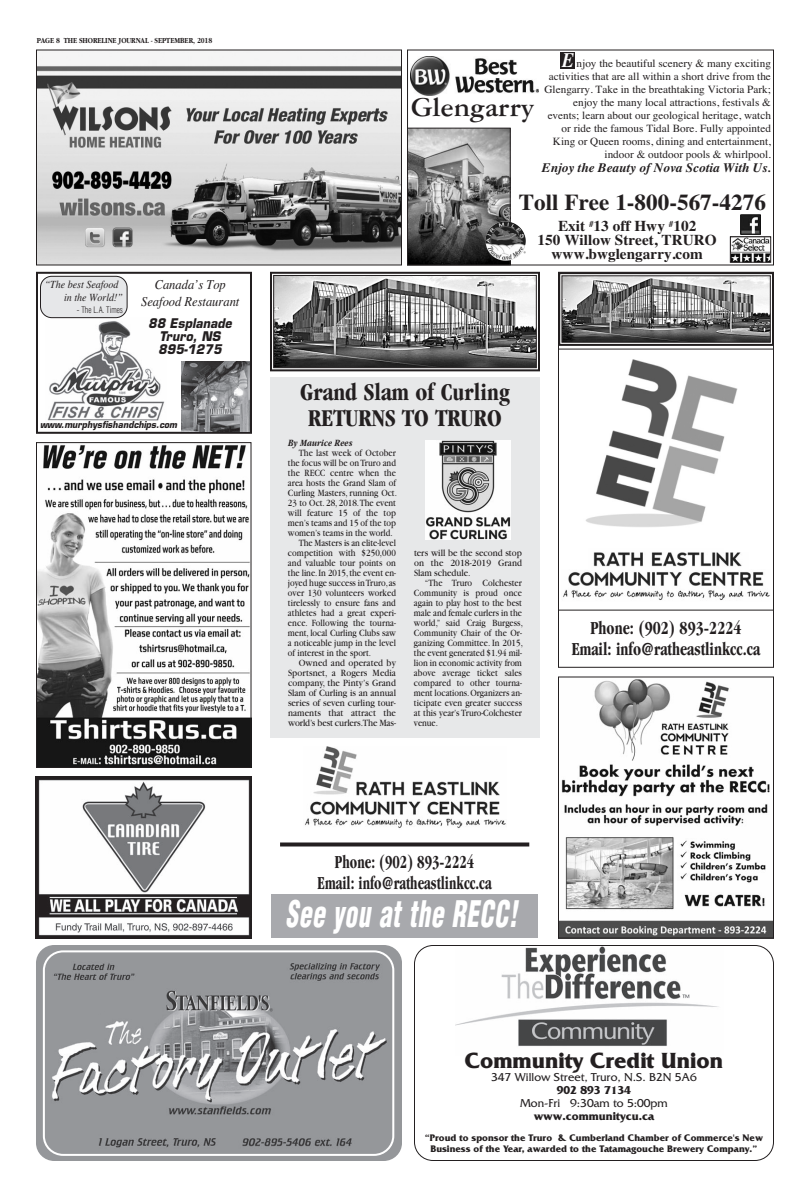
<style>
.page{position:relative;width:810px;height:1197px;background:#fff}
.page>*{position:absolute;margin:0;border:0;box-sizing:border-box;transform-origin:0 0}
.t1{font:italic 900 condensed 35.7px "Helvetica";color:#fff;scale:.7 1}
.t2{font:700 29.1px "Garamond Three";color:#231f20}
.t3{font:700 condensed 25px/26px "Garamond";color:#231f20;text-align:center;scale:.96 1}
.t4{font:700 23px "Friz Quadrata";color:#231f20}
.t5{font:700 22.7px "Times";color:#231f20}
.t6{font:italic 700 20.6px "Times";color:#fff;scale:.87 1}
.t7{font:700 condensed 19px/21px "Garamond";color:#231f20;text-align:center;scale:.78 1}
.t8{font:700 condensed 19px/21px "Garamond";color:#231f20;text-align:center;scale:.85 1}
.t9{font:700 15px/14px "Times";color:#231f20;text-align:center}
.t10{font:italic 13.6px/16.4px "Times";color:#231f20;text-align:center;scale:.92 1}
.t11{font:italic 700 13px "Times";color:#231f20}
.t12{font:italic 700 13px/13.1px "Eurostile";color:#231f20;text-align:center;scale:.92 1}
.t13{font:12px "Friz Quadrata";color:#231f20}
.t14{font:700 12px "Friz Quadrata";color:#231f20}
.t15{font:11px/13px "Times";color:#231f20;text-align:right}
.t16{font:italic 10.9px/13.1px "Times";color:#231f20;scale:.92 1}
.t17{font:10px/10px "Garamond";color:#231f20;text-align:justify;scale:.85 1}
.t18{font:10px/10px "Garamond";color:#231f20;text-align:justify;scale:.9 1}
.t19{font:700 10px/11px "Friz Quadrata";color:#231f20;text-align:center}
.t20{font:italic 700 10px "Garamond";color:#231f20;scale:.8 1}
.t21{font:italic 700 9.3px "Eurostile";color:#231f20;scale:.92 1}
.t22{font:300 condensed 8.7px "Helvetica";color:#231f20;scale:.92 1}
.t23{font:700 8px "Garamond";color:#231f20;scale:.85 1}
</style>
<div class="page">
<div style="left:270px;top:377px;width:270px;height:361px;background:#e7e8e9"></div>
<img style="left:425px;top:441px;width:86px;height:99px">
<img style="left:563px;top:572px;width:207px;height:28px">
<img style="left:593px;top:552px;width:149px;height:15px">
<img style="left:586px;top:360px;width:152px;height:167px">
<div style="left:725px;top:474px;width:49px;height:78px;background:#fff"></div>
<div style="left:272px;top:895px;width:266px;height:43px;background:#a8a9ad"></div>
<img style="left:38px;top:444px;width:212px;height:322px">
<div style="left:36px;top:442px;width:216px;height:326px;border:1px solid #231f20"></div>
<img style="left:741px;top:214px;width:20px;height:20px">
<div style="left:407px;top:50px;width:367px;height:216px;border:1px solid #231f20"></div>
<img style="left:732px;top:239px;width:37px;height:22px">
<div style="left:730px;top:237px;width:41px;height:26px;border:1px solid #231f20"></div>
<img style="left:409px;top:130px;width:100px;height:134px">
<div style="left:407px;top:128px;width:104px;height:138px;border:1px solid #231f20"></div>
<img style="left:410px;top:56px;width:129px;height:39px">
<div style="left:561px;top:53px;width:14px;height:16px;background:#231f20"></div>
<img style="left:507px;top:254px;width:14px;height:7px">
<svg style="left:414px;top:945px;width:360px;height:216px"></svg>
<img style="left:38px;top:52px;width:362px;height:212px">
<div style="left:36px;top:50px;width:366px;height:216px;border:1px solid #231f20"></div>
<div style="left:36px;top:272px;width:216px;height:162px;border:2px solid #231f20"></div>
<img style="left:47px;top:318px;width:118px;height:103px">
<img style="left:182px;top:362px;width:68px;height:70px">
<svg style="left:40px;top:276px;width:88px;height:42px"></svg>
<img style="left:36px;top:777px;width:216px;height:162px">
<div style="left:36px;top:945px;width:366px;height:216px;background:#95979a;border-radius:18px"></div>
<svg style="left:43px;top:950px;width:351px;height:206px"></svg>
<img style="left:47px;top:988px;width:343px;height:130px">
<img style="left:286px;top:960px;width:99px;height:26px">
<img style="left:235px;top:1137px;width:126px;height:15px">
<img style="left:96px;top:1135px;width:126px;height:14px">
<img style="left:52px;top:962px;width:86px;height:23px">
<div style="left:558px;top:272px;width:216px;height:396px;border:1px solid #231f20"></div>
<img style="left:560px;top:679px;width:212px;height:258px">
<div style="left:558px;top:676px;width:216px;height:263px;border:1px solid #231f20"></div>
<img style="left:564px;top:277px;width:205px;height:64px">
<div style="left:558px;top:272px;width:216px;height:74px;border:2px solid #231f20"></div>
<div style="left:562px;top:275px;width:209px;height:68px;border:1px solid #231f20"></div>
<svg style="left:280px;top:842px;width:249px;height:4px"></svg>
<img style="left:305px;top:747px;width:201px;height:82px">
<img style="left:275px;top:277px;width:260px;height:89px">
<div style="left:270px;top:272px;width:270px;height:99px;border:2px solid #231f20"></div>
<div style="left:273px;top:275px;width:264px;height:93px;border:1px solid #231f20"></div>
<p class="t23" style="left:37px;top:37px;width:208px">PAGE 8 THE SHORELINE JOURNAL - SEPTEMBER, 2018</p>
<p class="t16" style="left:64px;top:279px;width:66px;text-indent:-19px">“The best Seafood in the World!”</p>
<p class="t22" style="left:77px;top:306px;width:52px">- The L.A. Times</p>
<h3 class="t10" style="left:141px;top:278px;width:108px">Canada’s Top<br>Seafood Restaurant</h3>
<h3 class="t12" style="left:148px;top:318px;width:95px">88 Esplanade<br>Truro, NS<br>895-1275</h3>
<p class="t21" style="left:40px;top:421px;width:152px">www.murphysfishandchips.com</p>
<h3 class="t6" style="left:562px;top:53px;width:15px">E</h3>
<p class="t15" style="left:545px;top:57px;width:228px">njoy the beautiful scenery &amp; many exciting activities that are all within a short drive from the Glengarry. Take in the breathtaking Victoria Park; enjoy the many local attractions, festivals &amp; events; learn about our geological heritage, watch or ride the famous Tidal Bore. Fully appointed King or Queen rooms, dining and entertainment, indoor &amp; outdoor pools &amp; whirlpool.</p>
<h3 class="t11" style="left:542px;top:163px;width:230px">Enjoy the Beauty of Nova Scotia With Us.</h3>
<h2 class="t2" style="left:411px;top:96px;width:125px">Glengarry</h2>
<h3 class="t5" style="left:519px;top:194px;width:249px">Toll Free 1-800-567-4276</h3>
<h3 class="t9" style="left:538px;top:220px;width:181px">Exit <sup>#</sup>13 off Hwy <sup>#</sup>102<br>150 Willow Street, TRURO www.bwglengarry.com</h3>
<h3 class="t3" style="left:300px;top:382px;width:220px">Grand Slam of Curling<br>RETURNS TO TRURO</h3>
<p class="t20" style="left:288px;top:439px;width:82px">By Maurice Rees</p>
<p class="t17" style="left:299px;top:448px;width:116px">The last week of October</p>
<p class="t17" style="left:288px;top:458px;width:129px">the focus will be on Truro and</p>
<p class="t17" style="left:288px;top:468px;width:129px">the RECC centre when the</p>
<p class="t17" style="left:288px;top:478px;width:129px">area hosts the Grand Slam of</p>
<p class="t17" style="left:288px;top:488px;width:130px">Curling Masters, running Oct.</p>
<p class="t17" style="left:288px;top:498px;width:129px">23 to Oct. 28, 2018.The event</p>
<p class="t17" style="left:288px;top:508px;width:129px">will feature 15 of the top</p>
<p class="t17" style="left:288px;top:518px;width:129px">men’s teams and 15 of the top</p>
<p class="t17" style="left:288px;top:528px;width:125px">women’s teams in the world.</p>
<p class="t17" style="left:299px;top:538px;width:116px">The Masters is an elite-level</p>
<p class="t17" style="left:288px;top:548px;width:129px">competition with $250,000</p>
<p class="t17" style="left:288px;top:558px;width:129px">and valuable tour points on</p>
<p class="t17" style="left:288px;top:568px;width:129px">the line. In 2015, the event en-</p>
<p class="t17" style="left:288px;top:578px;width:129px">joyed huge success in Truro, as</p>
<p class="t17" style="left:288px;top:588px;width:129px">over 130 volunteers worked</p>
<p class="t17" style="left:288px;top:598px;width:129px">tirelessly to ensure fans and</p>
<p class="t17" style="left:288px;top:608px;width:129px">athletes had a great experi-</p>
<p class="t17" style="left:288px;top:618px;width:129px">ence. Following the tourna-</p>
<p class="t17" style="left:288px;top:628px;width:129px">ment, local Curling Clubs saw</p>
<p class="t17" style="left:288px;top:638px;width:129px">a noticeable jump in the level</p>
<p class="t17" style="left:288px;top:648px;width:99px">of interest in the sport.</p>
<p class="t18" style="left:299px;top:658px;width:109px">Owned and operated by</p>
<p class="t18" style="left:288px;top:668px;width:121px">Sportsnet, a Rogers Media</p>
<p class="t18" style="left:288px;top:678px;width:122px">company, the Pinty’s Grand</p>
<p class="t18" style="left:288px;top:688px;width:122px">Slam of Curling is an annual</p>
<p class="t18" style="left:288px;top:698px;width:121px">series of seven curling tour-</p>
<p class="t18" style="left:288px;top:708px;width:121px">naments that attract the</p>
<p class="t18" style="left:288px;top:718px;width:121px">world’s best curlers.The Mas-</p>
<p class="t18" style="left:414px;top:549px;width:122px">ters will be the second stop on the 2018-2019 Grand Slam schedule.</p>
<p class="t17" style="left:414px;top:579px;width:130px;text-indent:11px">“The Truro Colchester Community is proud once again to play host to the best male and female curlers in the world,” said Craig Burgess, Community Chair of the Or&shy;ganizing Committee. In 2015, the event generated $1.94 mil&shy;lion in economic activity from above average ticket sales compared to other tourna&shy;ment locations. Organizers an&shy;ticipate even greater success at this year’s Truro-Colchester venue.</p>
<h3 class="t8" style="left:572px;top:620px;width:223px">Phone: (902) 893-2224<br>Email: info@ratheastlinkcc.ca</h3>
<h3 class="t7" style="left:318px;top:853px;width:225px">Phone: (902) 893-2224<br>Email: info@ratheastlinkcc.ca</h3>
<h1 class="t1" style="left:286px;top:900px;width:339px">See you at the RECC!</h1>
<h3 class="t4" style="left:465px;top:1052px;width:260px">Community Credit Union</h3>
<p class="t13" style="left:491px;top:1073px;width:207px">347 Willow Street, Truro, N.S. B2N 5A6</p>
<p class="t14" style="left:557px;top:1086px;width:76px">902 893 7134</p>
<p class="t13" style="left:520px;top:1099px;width:149px">Mon-Fri 9:30am to 5:00pm</p>
<p class="t14" style="left:534px;top:1112px;width:122px">www.communitycu.ca</p>
<p class="t19" style="left:425px;top:1133px;width:340px">“Proud to sponsor the Truro &amp; Cumberland Chamber of Commerce's New<br>Business of the Year, awarded to the Tatamagouche Brewery Company.”</p>
</div>
